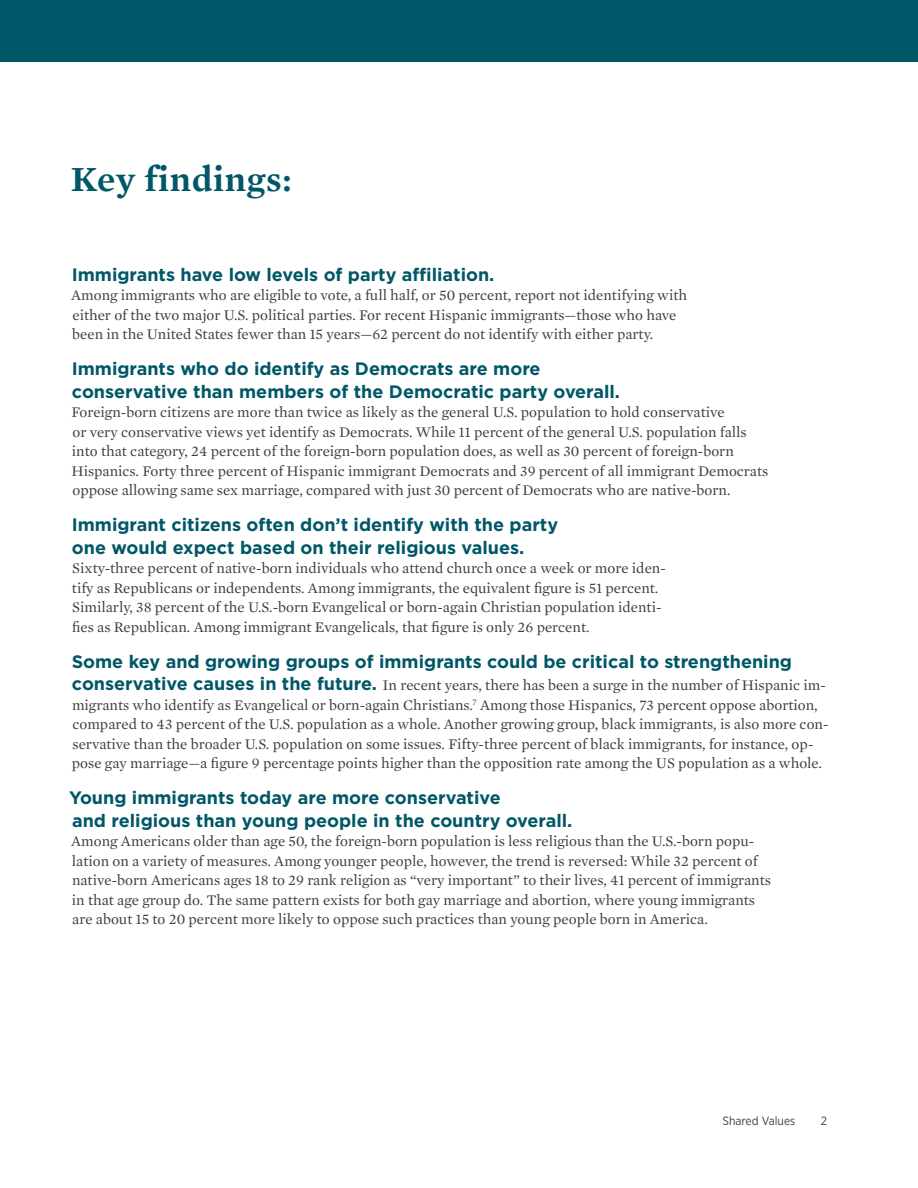
<style>
.page{position:relative;width:918px;height:1188px;background:#fff}
.page>*{position:absolute;margin:0;border:0;box-sizing:border-box;transform-origin:0 0}
.Subhead_1{font:600 36px "Mercury Text G1";letter-spacing:.02em;color:#005767}
.body_copy{font:700 18px/22.5px "Gotham";color:#005767}
.body_copy-2{font:15px/19.5px "Mercury Text G1";color:#3e3e3f}
.t1{font:12px "Gotham Narrow";color:#3e3e3f}
.s1{font-family:"Gotham";font-weight:700;font-size:18px;color:#005767}
</style>
<div class="page">
<div style="left:0;top:0;width:918px;height:61px;background:#005767"></div>
<p class="Subhead_1" style="left:71px;top:152px;width:222px">Key findings:</p>
<p class="body_copy" style="left:72px;top:263px;width:424px">Immigrants have low levels of party affiliation.</p>
<p class="body_copy-2" style="left:71px;top:285px;width:617px">Among immigrants who are eligible to vote, a full half, or 50 percent, report not identifying with either of the two major U.S. political parties. For recent Hispanic immigrants—those who have been in the United States fewer than 15 years—62 percent do not identify with either party.</p>
<p class="body_copy" style="left:72px;top:358px;width:550px">Immigrants who do identify as Democrats are more conservative than members of the Democratic party overall.</p>
<p class="body_copy-2" style="left:71px;top:402px;width:698px">Foreign-born citizens are more than twice as likely as the general U.S. population to hold conservative<br>or very conservative views yet identify as Democrats. While 11 percent of the general U.S. population falls into that category, 24 percent of the foreign-born population does, as well as 30 percent of foreign-born Hispanics. Forty three percent of Hispanic immigrant Democrats and 39 percent of all immigrant Democrats oppose allowing same sex marriage, compared with just 30 percent of Democrats who are native-born.</p>
<p class="body_copy" style="left:72px;top:514px;width:488px">Immigrant citizens often don’t identify with the party one would expect based on their religious values.</p>
<p class="body_copy-2" style="left:72px;top:558px;width:596px">Sixty-three percent of native-born individuals who attend church once a week or more iden&shy;tify as Republicans or independents. Among immigrants, the equivalent figure is 51 percent.<br>Similarly, 38 percent of the U.S.-born Evangelical or born-again Christian population identi&shy;fies as Republican. Among immigrant Evangelicals, that figure is only 26 percent.</p>
<p class="body_copy" style="left:72px;top:650px;width:722px">Some key and growing groups of immigrants could be critical to strengthening</p>
<p class="body_copy-2" style="left:72px;top:675px;width:758px"><span class="s1">conservative causes in the future.</span> In recent years, there has been a surge in the number of Hispanic im&shy;migrants who identify as Evangelical or born-again Christians.<sup>7</sup> Among those Hispanics, 73 percent oppose abortion, compared to 43 percent of the U.S. population as a whole. Another growing group, black immigrants, is also more con&shy;servative than the broader U.S. population on some issues. Fifty-three percent of black immigrants, for instance, op&shy;pose gay marriage—a figure 9 percentage points higher than the opposition rate among the US population as a whole.</p>
<p class="body_copy" style="left:69px;top:787px;width:505px">Young immigrants today are more conservative<br>and religious than young people in the country overall.</p>
<p class="body_copy-2" style="left:71px;top:831px;width:701px">Among Americans older than age 50, the foreign-born population is less religious than the U.S.-born popu&shy;lation on a variety of measures. Among younger people, however, the trend is reversed: While 32 percent of native-born Americans ages 18 to 29 rank religion as “very important” to their lives, 41 percent of immigrants in that age group do. The same pattern exists for both gay marriage and abortion, where young immigrants are about 15 to 20 percent more likely to oppose such practices than young people born in America.</p>
<p class="t1" style="left:723px;top:1113px;width:74px">Shared Values</p>
<p class="t1" style="left:821px;top:1113px;width:8px">2</p>
</div>
